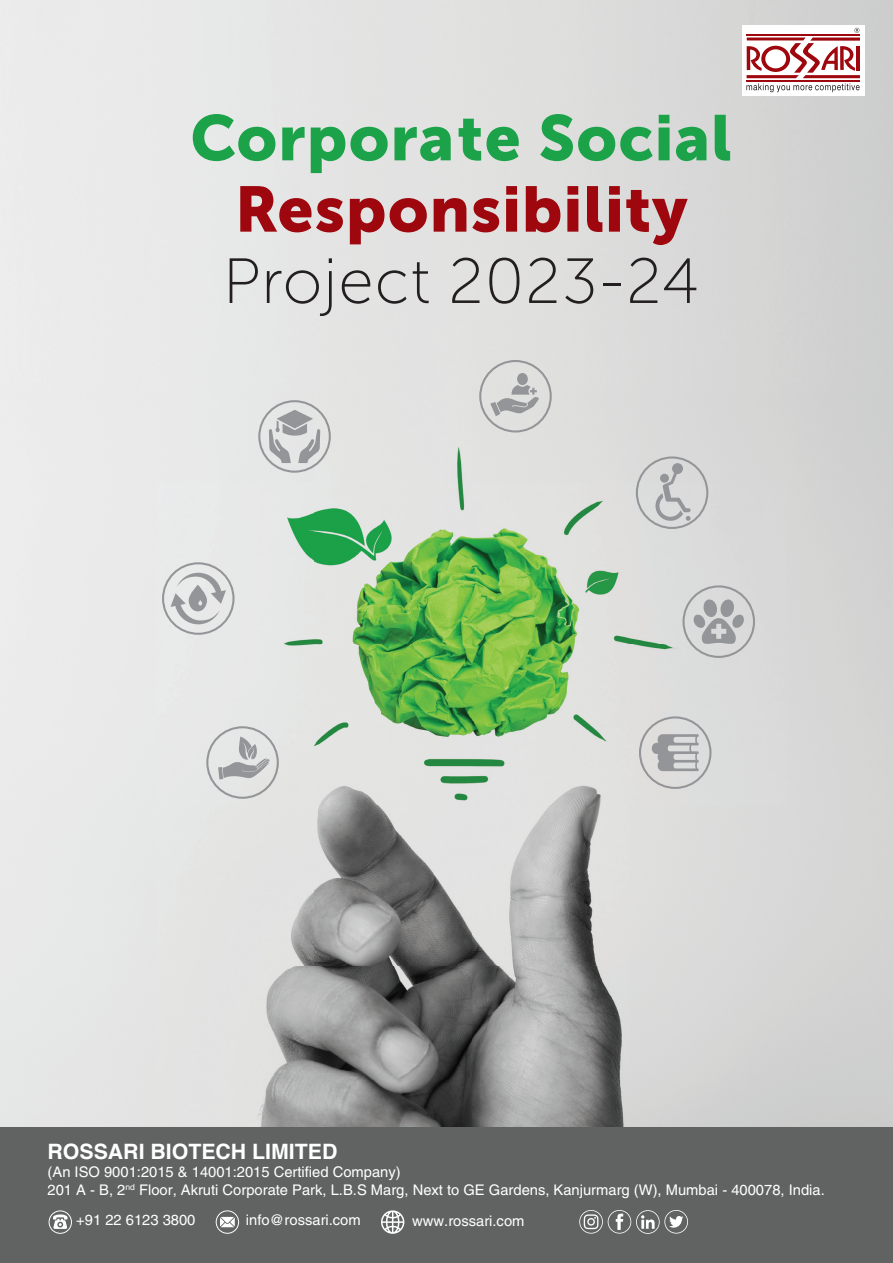
<style>
.page{position:relative;width:893px;height:1263px;background:#fff}
.page>*{position:absolute;margin:0;border:0;box-sizing:border-box;transform-origin:0 0}
.t1{font:63.75px "Museo Sans Cyrl 900";letter-spacing:.02em;color:#1ca349}
.t2{font:63.75px "Museo Sans Cyrl 900";letter-spacing:.02em;color:#9d070d}
.t3{font:63.75px "Museo Sans Cyrl 100";letter-spacing:.02em;color:#231f20}
.t4{font:700 21.15px "Helvetica";color:#fff}
.t5{font:14.7px/17.5px "Helvetica CE";color:#fff}
</style>
<div class="page">
<img style="left:0;top:0;width:893px;height:1128px">
<div style="left:0;top:1128px;width:893px;height:135px;background:#616362"></div>
<svg style="left:49px;top:1210px;width:23px;height:24px"></svg>
<svg style="left:381px;top:1210px;width:24px;height:24px"></svg>
<svg style="left:216px;top:1210px;width:23px;height:24px"></svg>
<svg style="left:579px;top:1210px;width:109px;height:24px"></svg>
<div style="left:742px;top:25px;width:122px;height:70px;background:#fff"></div>
<svg style="left:746px;top:28px;width:114px;height:64px"></svg>
<svg style="left:206px;top:726px;width:73px;height:73px;background:#d1d2d3"></svg>
<svg style="left:639px;top:716px;width:72px;height:73px;background:#c9c9ca"></svg>
<svg style="left:636px;top:456px;width:72px;height:73px;background:#cbcccd"></svg>
<svg style="left:258px;top:400px;width:73px;height:73px;background:#cbcccd"></svg>
<svg style="left:162px;top:562px;width:73px;height:73px;background:#d2d3d4"></svg>
<svg style="left:479px;top:360px;width:73px;height:72px;background:#cecfce"></svg>
<svg style="left:682px;top:585px;width:73px;height:73px;background:#c4c6c6"></svg>
<h1 class="t1" style="left:190px;top:102px;width:543px">Corporate Social</h1>
<h1 class="t2" style="left:235px;top:173px;width:454px">Responsibility</h1>
<h1 class="t3" style="left:223px;top:247px;width:478px">Project 2023-24</h1>
<h2 class="t4" style="left:48px;top:1135px;width:291px">ROSSARI BIOTECH LIMITED</h2>
<p class="t5" style="left:48px;top:1163px;width:779px">(An ISO 9001:2015 &amp; 14001:2015 Certified Company)<br>201 A - B, 2<sup>nd</sup> Floor, Akruti Corporate Park, L.B.S Marg, Next to GE Gardens, Kanjurmarg (W), Mumbai - 400078, India.</p>
<p class="t5" style="left:76px;top:1211px;width:121px">+91 22 6123 3800</p>
<p class="t5" style="left:246px;top:1211px;width:116px">info@rossari.com</p>
<p class="t5" style="left:412px;top:1212px;width:114px">www.rossari.com</p>
</div>
